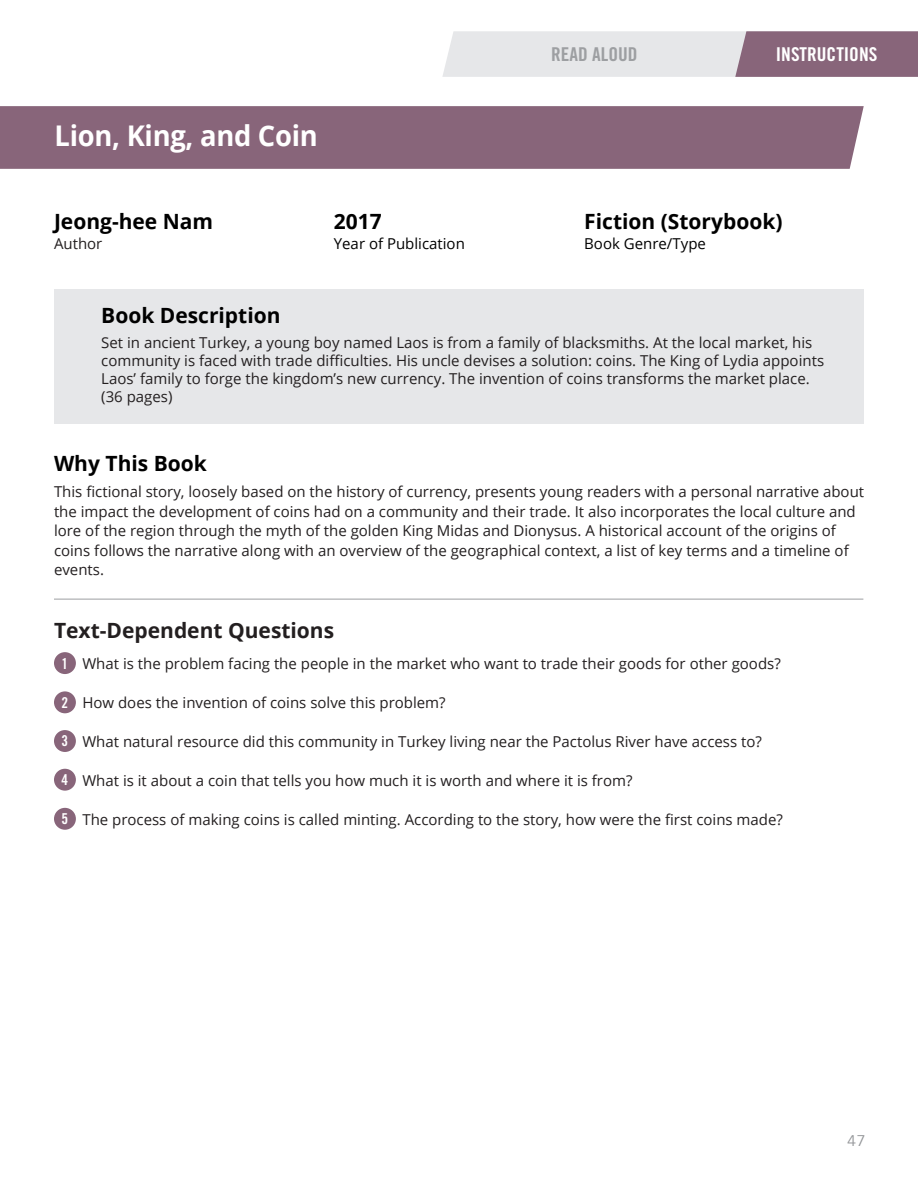
<style>
.page{position:relative;width:918px;height:1188px;background:#fff}
.page>*{position:absolute;margin:0;border:0;box-sizing:border-box;transform-origin:0 0}
.Header_2__3{font:700 28.5px "Open Sans";letter-spacing:-.01em;color:#fff;scale:.96 1}
.Header_2__3-2{font:700 21px "Open Sans";color:#000}
.Header_2__3-3{font:700 21px "Open Sans";color:#231f20}
.t1{font:19.05px "Trade Gothic LT Std Bd Cn 20";color:#fff}
.t2{font:19.05px "Trade Gothic LT Std Bd Cn 20";color:#9d9fa2}
.t3{font:15px/19.5px "Open Sans";color:#231f20}
.t4{font:15px "Open Sans";color:#000}
.t5{font:15px "Trade Gothic LT Std Bd Cn 20";color:#fff}
.t6{font:15px "Trade Gothic LT Std";color:#939598}
</style>
<div class="page">
<div style="left:0;top:106px;width:864px;height:63px;background:#88657a"></div>
<svg style="left:442px;top:31px;width:476px;height:46px;background:#c3b7c0"></svg>
<div style="left:54px;top:289px;width:810px;height:135px;background:#e6e7e9"></div>
<div style="left:54px;top:652px;width:22px;height:22px;background:#88657a;border-radius:50%"></div>
<hr style="left:54px;top:599px;width:809px;height:1px;background:#9d9fa2">
<div style="left:54px;top:691px;width:22px;height:22px;background:#88657a;border-radius:50%"></div>
<div style="left:54px;top:730px;width:22px;height:22px;background:#88657a;border-radius:50%"></div>
<div style="left:54px;top:769px;width:22px;height:22px;background:#88657a;border-radius:50%"></div>
<div style="left:54px;top:808px;width:22px;height:22px;background:#88657a;border-radius:50%"></div>
<p class="Header_2__3" style="left:55px;top:116px;width:276px">Lion, King, and Coin</p>
<p class="Header_2__3-2" style="left:54px;top:207px;width:161px">Jeong-hee Nam</p>
<p class="t3" style="left:54px;top:233px;width:50px">Author</p>
<p class="Header_2__3-2" style="left:334px;top:207px;width:49px">2017</p>
<p class="t4" style="left:334px;top:233px;width:133px">Year of Publication</p>
<p class="t2" style="left:551px;top:43px;width:88px">READ ALOUD</p>
<p class="t1" style="left:776px;top:43px;width:103px">INSTRUCTIONS</p>
<p class="Header_2__3-2" style="left:584px;top:207px;width:200px">Fiction (Storybook)</p>
<p class="t4" style="left:584px;top:233px;width:123px">Book Genre/Type</p>
<p class="Header_2__3-2" style="left:101px;top:300px;width:181px">Book Description</p>
<p class="t3" style="left:101px;top:333px;width:724px;line-height:18px">Set in ancient Turkey, a young boy named Laos is from a family of blacksmiths. At the local market, his community is faced with trade difficulties. His uncle devises a solution: coins. The King of Lydia appoints Laos’ family to forge the kingdom’s new currency. The invention of coins transforms the market place. (36 pages)</p>
<p class="Header_2__3-2" style="left:54px;top:449px;width:154px">Why This Book</p>
<p class="t3" style="left:54px;top:482px;width:812px">This fictional story, loosely based on the history of currency, presents young readers with a personal narrative about the impact the development of coins had on a community and their trade. It also incorporates the local culture and lore of the region through the myth of the golden King Midas and Dionysus. A historical account of the origins of coins follows the narrative along with an overview of the geographical context, a list of key terms and a timeline of events.</p>
<p class="Header_2__3-3" style="left:54px;top:616px;width:282px">Text-Dependent Questions</p>
<p class="t3" style="left:82px;top:653px;width:700px">What is the problem facing the people in the market who want to trade their goods for other goods?</p>
<p class="t3" style="left:82px;top:692px;width:365px">How does the invention of coins solve this problem?</p>
<p class="t3" style="left:82px;top:731px;width:681px">What natural resource did this community in Turkey living near the Pactolus River have access to?</p>
<p class="t3" style="left:82px;top:770px;width:552px">What is it about a coin that tells you how much it is worth and where it is from?</p>
<p class="t3" style="left:82px;top:809px;width:702px">The process of making coins is called minting. According to the story, how were the first coins made?</p>
<p class="t5" style="left:62px;top:654px;width:8px">1</p>
<p class="t5" style="left:62px;top:693px;width:8px">2</p>
<p class="t5" style="left:62px;top:732px;width:8px">3</p>
<p class="t5" style="left:62px;top:771px;width:8px">4</p>
<p class="t5" style="left:62px;top:810px;width:8px">5</p>
<p class="t6" style="left:847px;top:1132px;width:20px">47</p>
</div>
